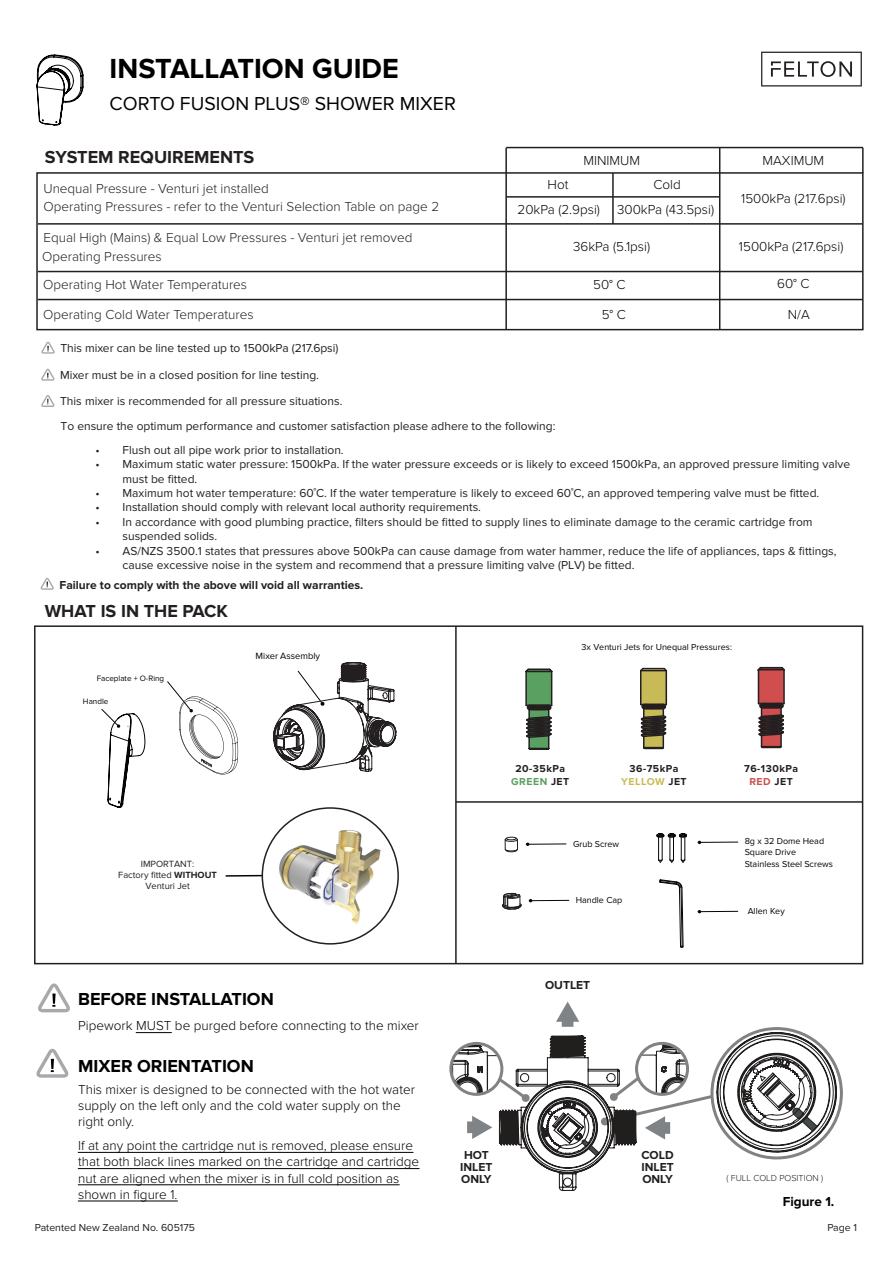
<style>
.page{position:relative;width:893px;height:1263px;background:#fff}
.page>*{position:absolute;margin:0;border:0;box-sizing:border-box;transform-origin:0 0}
.t1{font:700 28.65px "Proxima Nova";color:#000001}
.t2{font:19.5px "Proxima Nova";color:#000001}
.t3{font:700 18px "Proxima Nova";color:#000001}
.t4{font:700 18px "Proxima Nova";color:#231f20}
.t5{font:300 13.5px/16.2px "Proxima Nova";color:#000001}
.t6{font:300 13.5px "Proxima Nova";color:#231f20}
.t7{font:700 13.5px "Proxima Nova";color:#000001}
.t8{font:12px/14.4px "Proxima Nova";color:#231f20}
.t9{font:700 12px "Proxima Nova";color:#231f20}
.t10{font:700 12px/12px "Proxima Nova";color:#211e1e;text-align:center}
.t11{font:700 10.5px/12.6px "Proxima Nova";letter-spacing:.05em;color:#231f20;text-align:center}
.t12{font:10.5px "Proxima Nova";color:#211e1e}
.t13{font:9.45px "Proxima Nova";color:#050504}
.t14{font:9.3px/11.2px "Proxima Nova";color:#231f20;text-align:center}
.t15{font:9px/11.6px "Proxima Nova";color:#050504}
.t16{font:300 9px "Proxima Nova";color:#211e1e}
.t17{font:8.1px "Proxima Nova";color:#050504}
.s1{font-weight:700}
.s2{color:#5aa061}
.s3{color:#c9ba58}
.s4{color:#d04e4e}
</style>
<div class="page">
<svg style="left:761px;top:52px;width:101px;height:34px"></svg>
<hr style="left:506px;top:147px;width:357px;height:1px;background:#231f20">
<div style="left:36px;top:172px;width:828px;height:158px;border:2px solid #231f20"></div>
<hr style="left:38px;top:271px;width:825px;height:1px;background:#231f20">
<hr style="left:38px;top:299px;width:825px;height:1px;background:#231f20">
<hr style="left:38px;top:223px;width:825px;height:2px;background:#231f20">
<div style="left:34px;top:625px;width:829px;height:339px;border:2px solid #231f20"></div>
<hr style="left:505px;top:148px;width:2px;height:182px;background:#231f20">
<hr style="left:719px;top:148px;width:1px;height:182px;background:#231f20">
<hr style="left:862px;top:148px;width:2px;height:25px;background:#231f20">
<hr style="left:506px;top:196px;width:214px;height:2px;background:#231f20">
<hr style="left:612px;top:173px;width:2px;height:51px;background:#231f20">
<hr style="left:698px;top:842px;width:40px;height:1px;background:#050504">
<svg style="left:656px;top:833px;width:31px;height:30px"></svg>
<hr style="left:698px;top:911px;width:40px;height:1px;background:#050504">
<svg style="left:504px;top:836px;width:14px;height:16px"></svg>
<svg style="left:502px;top:893px;width:20px;height:17px"></svg>
<hr style="left:526px;top:843px;width:40px;height:2px;background:#050504">
<hr style="left:529px;top:900px;width:40px;height:1px;background:#050504">
<svg style="left:273px;top:662px;width:123px;height:110px"></svg>
<hr style="left:455px;top:626px;width:2px;height:338px;background:#231f20">
<hr style="left:456px;top:801px;width:407px;height:2px;background:#231f20">
<svg style="left:659px;top:879px;width:25px;height:69px"></svg>
<svg style="left:36px;top:1049px;width:33px;height:29px"></svg>
<hr style="left:136px;top:1032px;width:35px;height:1px;background:#000001">
<svg style="left:38px;top:983px;width:32px;height:29px"></svg>
<hr style="left:78px;top:1152px;width:335px;height:1px;background:#000001">
<hr style="left:78px;top:1168px;width:341px;height:1px;background:#000001">
<hr style="left:78px;top:1184px;width:321px;height:1px;background:#000001">
<hr style="left:78px;top:1201px;width:100px;height:1px;background:#000001">
<svg style="left:451px;top:1001px;width:390px;height:190px"></svg>
<svg style="left:525px;top:668px;width:28px;height:82px;background:#58785a"></svg>
<svg style="left:640px;top:667px;width:28px;height:83px;background:#8f8759"></svg>
<svg style="left:757px;top:666px;width:28px;height:83px;background:#925354"></svg>
<svg style="left:37px;top:55px;width:46px;height:70px"></svg>
<svg style="left:167px;top:681px;width:71px;height:93px"></svg>
<svg style="left:101px;top:709px;width:44px;height:99px"></svg>
<img style="left:270px;top:815px;width:120px;height:121px">
<hr style="left:226px;top:875px;width:36px;height:2px;background:#050504">
<svg style="left:41px;top:369px;width:14px;height:12px"></svg>
<svg style="left:41px;top:395px;width:14px;height:12px"></svg>
<svg style="left:41px;top:342px;width:14px;height:12px"></svg>
<svg style="left:40px;top:578px;width:14px;height:12px"></svg>
<h1 class="t1" style="left:110px;top:52px;width:291px">INSTALLATION GUIDE</h1>
<h2 class="t2" style="left:110px;top:92px;width:348px">CORTO FUSION PLUS® SHOWER MIXER</h2>
<h3 class="t4" style="left:45px;top:146px;width:211px">SYSTEM REQUIREMENTS</h3>
<p class="t6" style="left:43px;top:196px;width:397px">Operating Pressures - refer to the Venturi Selection Table on page 2</p>
<p class="t6" style="left:43px;top:178px;width:227px">Unequal Pressure - Venturi jet installed</p>
<p class="t6" style="left:43px;top:227px;width:371px">Equal High (Mains) &amp; Equal Low Pressures - Venturi jet removed</p>
<p class="t6" style="left:43px;top:274px;width:205px">Operating Hot Water Temperatures</p>
<p class="t6" style="left:43px;top:305px;width:212px">Operating Cold Water Temperatures</p>
<p class="t6" style="left:42px;top:246px;width:121px">Operating Pressures</p>
<p class="t8" style="left:60px;top:341px;width:280px">This mixer can be line tested up to 1500kPa (217.6psi)</p>
<p class="t8" style="left:60px;top:362px;width:284px;line-height:25.8px">Mixer must be in a closed position for line testing.<br>This mixer is recommended for all pressure situations.</p>
<p class="t5" style="left:583px;top:152px;width:58px">MINIMUM</p>
<p class="t5" style="left:763px;top:152px;width:63px">MAXIMUM</p>
<p class="t5" style="left:517px;top:201px;width:84px">20kPa (2.9psi)</p>
<p class="t5" style="left:573px;top:238px;width:78px">36kPa (5.1psi)</p>
<p class="t5" style="left:548px;top:176px;width:22px">Hot</p>
<p class="t5" style="left:653px;top:176px;width:29px">Cold</p>
<p class="t5" style="left:741px;top:190px;width:106px">1500kPa (217.6psi)</p>
<p class="t5" style="left:739px;top:238px;width:106px">1500kPa (217.6psi)</p>
<p class="t5" style="left:617px;top:201px;width:98px">300kPa (43.5psi)</p>
<p class="t5" style="left:593px;top:275px;width:34px">50° C</p>
<p class="t5" style="left:777px;top:275px;width:34px">60° C</p>
<p class="t5" style="left:602px;top:306px;width:26px">5° C</p>
<p class="t5" style="left:788px;top:305px;width:23px">N/A</p>
<p class="t8" style="left:61px;top:419px;width:496px">To ensure the optimum performance and customer satisfaction please adhere to the following:</p>
<p class="t8" style="left:96px;top:443px;width:250px">• Flush out all pipe work prior to installation.</p>
<p class="t8" style="left:123px;top:457px;width:729px;text-indent:-27px">• Maximum static water pressure: 1500kPa. If the water pressure exceeds or is likely to exceed 1500kPa, an approved pressure limiting valve must be fitted.</p>
<p class="t8" style="left:96px;top:486px;width:725px">• Maximum hot water temperature: 60˚C. If the water temperature is likely to exceed 60˚C, an approved tempering valve must be fitted.</p>
<p class="t8" style="left:96px;top:500px;width:387px">• Installation should comply with relevant local authority requirements.</p>
<p class="t8" style="left:123px;top:515px;width:692px;text-indent:-27px">• In accordance with good plumbing practice, filters should be fitted to supply lines to eliminate damage to the ceramic cartridge from suspended solids.</p>
<p class="t8" style="left:123px;top:544px;width:716px;text-indent:-27px">• AS/NZS 3500.1 states that pressures above 500kPa can cause damage from water hammer, reduce the life of appliances, taps &amp; fittings, cause excessive noise in the system and recommend that a pressure limiting valve (PLV) be fitted.</p>
<p class="t9" style="left:60px;top:578px;width:305px">Failure to comply with the above will void all warranties.</p>
<h3 class="t4" style="left:45px;top:600px;width:185px">WHAT IS IN THE PACK</h3>
<p class="t17" style="left:97px;top:674px;width:69px">Faceplate + O-Ring</p>
<p class="t17" style="left:83px;top:697px;width:27px">Handle</p>
<p class="t13" style="left:256px;top:651px;width:66px">Mixer Assembly</p>
<p class="t14" style="left:118px;top:858px;width:100px">IMPORTANT:<br>Factory fitted <span class="s1">WITHOUT<br></span>Venturi Jet</p>
<h3 class="t3" style="left:78px;top:989px;width:197px">BEFORE INSTALLATION</h3>
<p class="t5" style="left:78px;top:1017px;width:342px">Pipework MUST be purged before connecting to the mixer</p>
<h3 class="t3" style="left:78px;top:1056px;width:177px">MIXER ORIENTATION</h3>
<p class="t15" style="left:582px;top:641px;width:152px">3x Venturi Jets for Unequal Pressures:</p>
<p class="t11" style="left:511px;top:763px;width:60px">20-35kPa<br><span class="s2">GREEN</span> JET</p>
<p class="t11" style="left:621px;top:762px;width:67px">36-75kPa<br><span class="s3">YELLOW</span> JET</p>
<p class="t11" style="left:744px;top:762px;width:55px">76-130kPa<br><span class="s4">RED</span> JET</p>
<p class="t15" style="left:573px;top:838px;width:48px">Grub Screw</p>
<p class="t15" style="left:576px;top:894px;width:48px">Handle Cap</p>
<p class="t10" style="left:545px;top:979px;width:47px">OUTLET</p>
<p class="t15" style="left:745px;top:835px;width:90px">8g x 32 Dome Head<br>Square Drive<br>Stainless Steel Screws</p>
<p class="t15" style="left:748px;top:905px;width:39px">Allen Key</p>
<p class="t5" style="left:78px;top:1081px;width:338px">This mixer is designed to be connected with the hot water supply on the left only and the cold water supply on the right only.</p>
<p class="t5" style="left:78px;top:1137px;width:343px">If at any point the cartridge nut is removed, please ensure that both black lines marked on the cartridge and cartridge nut are aligned when the mixer is in full cold position as shown in figure 1.</p>
<p class="t10" style="left:460px;top:1149px;width:34px">HOT<br>INLET<br>ONLY</p>
<p class="t10" style="left:641px;top:1149px;width:34px;text-align:justify">COLD INLET ONLY</p>
<p class="t16" style="left:726px;top:1171px;width:98px">( FULL COLD POSITION )</p>
<p class="t7" style="left:783px;top:1194px;width:53px">Figure 1.</p>
<p class="t12" style="left:35px;top:1222px;width:162px">Patented New Zealand No. 605175</p>
<p class="t12" style="left:827px;top:1221px;width:31px">Page 1</p>
</div>
